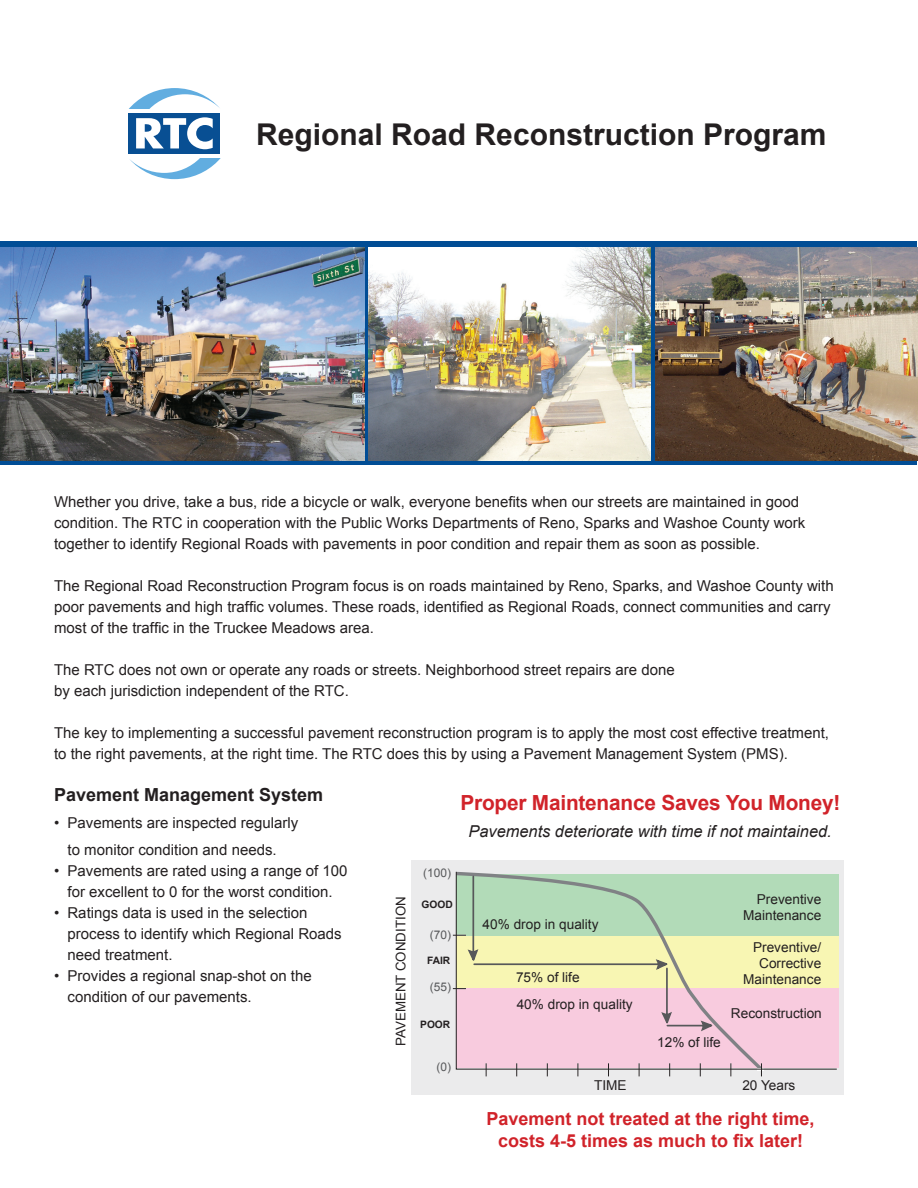
<style>
.page{position:relative;width:918px;height:1188px;background:#fff}
.page>*{position:absolute;margin:0;border:0;box-sizing:border-box;transform-origin:0 0}
.t1{font:700 30px "Arial";color:#231f20}
.t2{font:700 20.85px "Arial";letter-spacing:-.01em;color:#d1232a}
.t3{font:700 18px/21.6px "Arial";color:#d1232a;text-align:center}
.t4{font:700 18px "Arial";color:#231f20}
.t5{font:italic 16.35px "Arial";color:#231f20}
.t6{font:15px/21px "Arial";color:#231f20}
.t7{font:13.65px/16.4px "Arial";color:#231f20;text-align:right}
.t8{font:13.35px "Arial";color:#231f20}
.t9{font:12px "Arial";color:#57585a}
.t10{font:700 10.2px "Arial";color:#231f20}
</style>
<div class="page">
<div style="left:128px;top:113px;width:92px;height:41px;background:#084f93"></div>
<svg style="left:136px;top:117px;width:77px;height:32px"></svg>
<svg style="left:129px;top:88px;width:91px;height:20px"></svg>
<svg style="left:129px;top:159px;width:91px;height:20px"></svg>
<div style="left:1px;top:242px;width:916px;height:223px;background:#014d95"></div>
<img style="left:0;top:247px;width:364px;height:213px">
<img style="left:655px;top:247px;width:263px;height:213px">
<img style="left:369px;top:247px;width:282px;height:213px">
<div style="left:412px;top:860px;width:432px;height:235px;background:#ebebec"></div>
<svg style="left:455px;top:871px;width:383px;height:199px;background:#ddd7c3"></svg>
<svg style="left:757px;top:1063px;width:7px;height:13px"></svg>
<p class="t1" style="left:256px;top:115px;width:572px">Regional Road Reconstruction Program</p>
<p class="t6" style="left:54px;top:492px;width:753px">Whether you drive, take a bus, ride a bicycle or walk, everyone benefits when our streets are maintained in good condition. The RTC in cooperation with the Public Works Departments of Reno, Sparks and Washoe County work together to identify Regional Roads with pavements in poor condition and repair them as soon as possible.</p>
<p class="t6" style="left:54px;top:576px;width:781px">The Regional Road Reconstruction Program focus is on roads maintained by Reno, Sparks, and Washoe County with poor pavements and high traffic volumes. These roads, identified as Regional Roads, connect communities and carry most of the traffic in the Truckee Meadows area.</p>
<p class="t6" style="left:54px;top:660px;width:622px">The RTC does not own or operate any roads or streets. Neighborhood street repairs are done</p>
<p class="t6" style="left:54px;top:681px;width:296px">by each jurisdiction independent of the RTC.</p>
<p class="t6" style="left:54px;top:723px;width:777px">The key to implementing a successful pavement reconstruction program is to apply the most cost effective treatment, to the right pavements, at the right time. The RTC does this by using a Pavement Management System (PMS).</p>
<p class="t4" style="left:54px;top:783px;width:271px">Pavement Management System</p>
<p class="t6" style="left:54px;top:810px;width:246px;line-height:27px;text-align:center">• Pavements are inspected regularly to monitor condition and needs.</p>
<p class="t6" style="left:54px;top:861px;width:295px;text-align:center">• Pavements are rated using a range of 100 for excellent to 0 for the worst condition.</p>
<p class="t6" style="left:68px;top:903px;width:276px;text-indent:-14px">• Ratings data is used in the selection process to identify which Regional Roads need treatment.</p>
<p class="t6" style="left:54px;top:966px;width:259px">• Provides a regional snap-shot on the</p>
<p class="t6" style="left:68px;top:987px;width:186px">condition of our pavements.</p>
<p class="t2" style="left:460px;top:789px;width:382px">Proper Maintenance Saves You Money!</p>
<p class="t5" style="left:468px;top:821px;width:365px">Pavements deteriorate with time if not maintained.</p>
<p class="t9" style="left:423px;top:865px;width:29px">(100)</p>
<p class="t7" style="left:743px;top:891px;width:80px">Preventive<br>Maintenance</p>
<p class="t8" style="left:392px;top:1046px;width:151px;rotate:-90deg">PAVEMENT CONDITION</p>
<p class="t10" style="left:422px;top:898px;width:33px">GOOD</p>
<p class="t7" style="left:483px;top:916px;width:117px">40% drop in quality</p>
<p class="t9" style="left:430px;top:927px;width:23px">(70)</p>
<p class="t7" style="left:743px;top:939px;width:80px">Preventive/<br>Corrective<br>Maintenance</p>
<p class="t7" style="left:731px;top:1005px;width:92px">Reconstruction</p>
<p class="t10" style="left:427px;top:954px;width:25px">FAIR</p>
<p class="t7" style="left:516px;top:969px;width:65px">75% of life</p>
<p class="t9" style="left:430px;top:979px;width:23px">(55)</p>
<p class="t7" style="left:517px;top:997px;width:117px">40% drop in quality</p>
<p class="t10" style="left:420px;top:1018px;width:32px">POOR</p>
<p class="t7" style="left:657px;top:1034px;width:65px">12% of life</p>
<p class="t9" style="left:437px;top:1059px;width:16px">(0)</p>
<p class="t7" style="left:594px;top:1077px;width:34px">TIME</p>
<p class="t7" style="left:742px;top:1077px;width:55px">20 Years</p>
<p class="t3" style="left:487px;top:1108px;width:330px">Pavement not treated at the right time, costs 4-5 times as much to fix later!</p>
</div>
